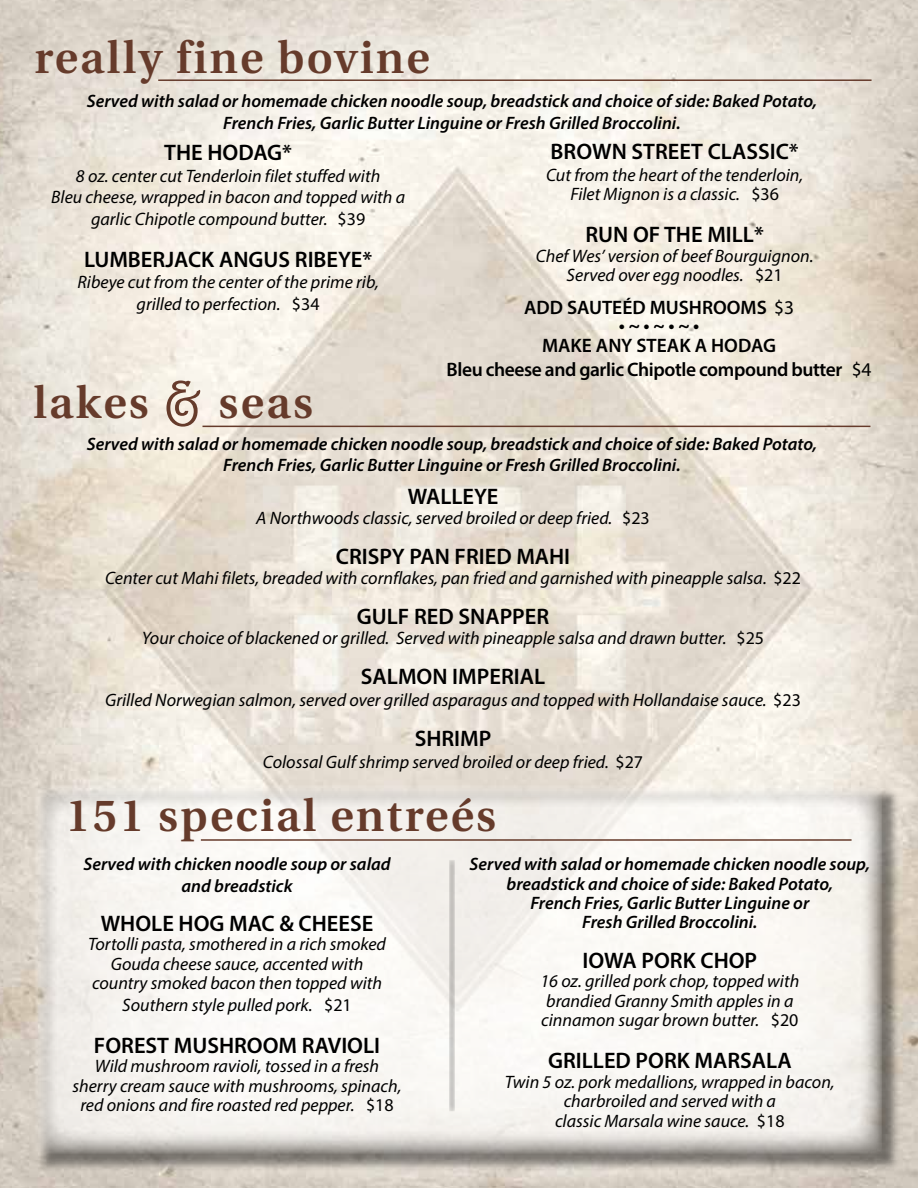
<style>
.page{position:relative;width:918px;height:1188px;background:#fff}
.page>*{position:absolute;margin:0;border:0;box-sizing:border-box;transform-origin:0 0}
.t1{font:600 45px "Utopia";letter-spacing:.05em;color:#663b2b}
.t2{font:600 22.5px "Myriad Pro";color:#000}
.t3{font:600 19.5px/23.4px "Myriad Pro";letter-spacing:-.02em;color:#000;text-align:center}
.t4{font:600 19.5px "Myriad Pro";color:#000}
.t5{font:italic 600 19.5px "Myriad Pro";color:#000}
.t6{font:italic 18px/19.5px "Myriad Pro";color:#000;text-align:center}
.t7{font:italic 600 18px/21.6px "Myriad Pro";color:#000;text-align:center}
.s1{font-style:normal}
.s2{font-weight:400}
.s3{font-family:"Eccentric Std";font-weight:400;font-size:63px}
</style>
<div class="page">
<img style="left:0;top:0;width:918px;height:1188px">
<div style="left:37px;top:787px;width:864px;height:386px;background:#000;opacity:.75"></div>
<svg style="left:35px;top:785px;width:847px;height:369px;fill:#f8f6f2"></svg>
<hr style="left:158px;top:79px;width:714px;height:2px;background:#663b2b">
<hr style="left:202px;top:426px;width:668px;height:1px;background:#663b2b">
<hr style="left:201px;top:839px;width:651px;height:2px;background:#663b2b">
<div style="left:449px;top:860px;width:6px;height:251px;background:#c9c6c3"></div>
<h1 class="t1" style="left:35px;top:33px;width:397px">really fine bovine</h1>
<p class="t7" style="left:87px;top:90px;width:732px">Served with salad or homemade chicken noodle soup, breadstick and choice of side: Baked Potato,<br>French Fries, Garlic Butter Linguine or Fresh Grilled Broccolini.</p>
<p class="t2" style="left:164px;top:138px;width:129px">THE HODAG*</p>
<p class="t6" style="left:51px;top:165px;width:355px;line-height:21.6px">8 oz. center cut Tenderloin filet stuffed with<br>Bleu cheese, wrapped in bacon and topped with a garlic Chipotle compound butter. <span class="s1">$39</span></p>
<p class="t2" style="left:84px;top:245px;width:290px">LUMBERJACK ANGUS RIBEYE*</p>
<p class="t6" style="left:77px;top:271px;width:303px;line-height:21.6px">Ribeye cut from the center of the prime rib, grilled to perfection. <span class="s1">$34</span></p>
<p class="t2" style="left:551px;top:137px;width:250px">BROWN STREET CLASSIC*</p>
<p class="t6" style="left:546px;top:165px;width:259px">Cut from the heart of the tenderloin,<br>Filet Mignon is a classic. <span class="s1">$36</span></p>
<p class="t2" style="left:586px;top:220px;width:180px">RUN OF THE MILL*</p>
<p class="t6" style="left:536px;top:246px;width:279px">Chef Wes’ version of beef Bourguignon.<br>Served over egg noodles. <span class="s1">$21</span></p>
<p class="t4" style="left:524px;top:295px;width:271px">ADD SAUTEÉD MUSHROOMS <span class="s2">$3</span></p>
<p class="t5" style="left:619px;top:313px;width:82px">• ~ • ~ • ~ •</p>
<p class="t3" style="left:447px;top:334px;width:426px">MAKE ANY STEAK A HODAG<br>Bleu cheese and garlic Chipotle compound butter <span class="s2">$4</span></p>
<h1 class="t1" style="left:33px;top:378px;width:281px">lakes <span class="s3">&amp;</span> seas</h1>
<p class="t7" style="left:87px;top:432px;width:732px">Served with salad or homemade chicken noodle soup, breadstick and choice of side: Baked Potato,<br>French Fries, Garlic Butter Linguine or Fresh Grilled Broccolini.</p>
<p class="t2" style="left:408px;top:482px;width:92px">WALLEYE</p>
<p class="t6" style="left:256px;top:507px;width:395px">A Northwoods classic, served broiled or deep fried. <span class="s1">$23</span></p>
<p class="t2" style="left:336px;top:542px;width:236px">CRISPY PAN FRIED MAHI</p>
<p class="t6" style="left:105px;top:567px;width:698px">Center cut Mahi filets, breaded with cornflakes, pan fried and garnished with pineapple salsa. <span class="s1">$22</span></p>
<p class="t2" style="left:357px;top:602px;width:194px">GULF RED SNAPPER</p>
<p class="t6" style="left:142px;top:627px;width:624px">Your choice of blackened or grilled. Served with pineapple salsa and drawn butter. <span class="s1">$25</span></p>
<p class="t2" style="left:361px;top:662px;width:186px">SALMON IMPERIAL</p>
<p class="t6" style="left:105px;top:690px;width:697px">Grilled Norwegian salmon, served over grilled asparagus and topped with Hollandaise sauce. <span class="s1">$23</span></p>
<p class="t2" style="left:415px;top:724px;width:78px">SHRIMP</p>
<p class="t6" style="left:263px;top:752px;width:382px">Colossal Gulf shrimp served broiled or deep fried. <span class="s1">$27</span></p>
<h1 class="t1" style="left:65px;top:790px;width:432px">151 special entreés</h1>
<p class="t7" style="left:83px;top:853px;width:309px">Served with chicken noodle soup or salad and breadstick</p>
<p class="t2" style="left:101px;top:909px;width:274px">WHOLE HOG MAC &amp; CHEESE</p>
<p class="t6" style="left:88px;top:934px;width:300px">Tortolli pasta, smothered in a rich smoked<br>Gouda cheese sauce, accented with country smoked bacon then topped with</p>
<p class="t6" style="left:122px;top:995px;width:231px">Southern style pulled pork. <span class="s1">$21</span></p>
<p class="t2" style="left:94px;top:1031px;width:288px">FOREST MUSHROOM RAVIOLI</p>
<p class="t6" style="left:73px;top:1056px;width:331px">Wild mushroom ravioli, tossed in a fresh sherry cream sauce with mushrooms, spinach, red onions and fire roasted red pepper. <span class="s1">$18</span></p>
<p class="t7" style="left:470px;top:854px;width:402px;line-height:19.5px">Served with salad or homemade chicken noodle soup, breadstick and choice of side: Baked Potato,<br>French Fries, Garlic Butter Linguine or<br>Fresh Grilled Broccolini.</p>
<p class="t2" style="left:583px;top:946px;width:176px">IOWA PORK CHOP</p>
<p class="t6" style="left:540px;top:971px;width:260px;text-align:left">16 oz. grilled pork chop, topped with brandied Granny Smith apples in a cinnamon sugar brown butter. <span class="s1">$20</span></p>
<p class="t2" style="left:548px;top:1046px;width:245px">GRILLED PORK MARSALA</p>
<p class="t6" style="left:505px;top:1071px;width:331px">Twin 5 oz. pork medallions, wrapped in bacon, charbroiled and served with a<br>classic Marsala wine sauce. <span class="s1">$18</span></p>
</div>
